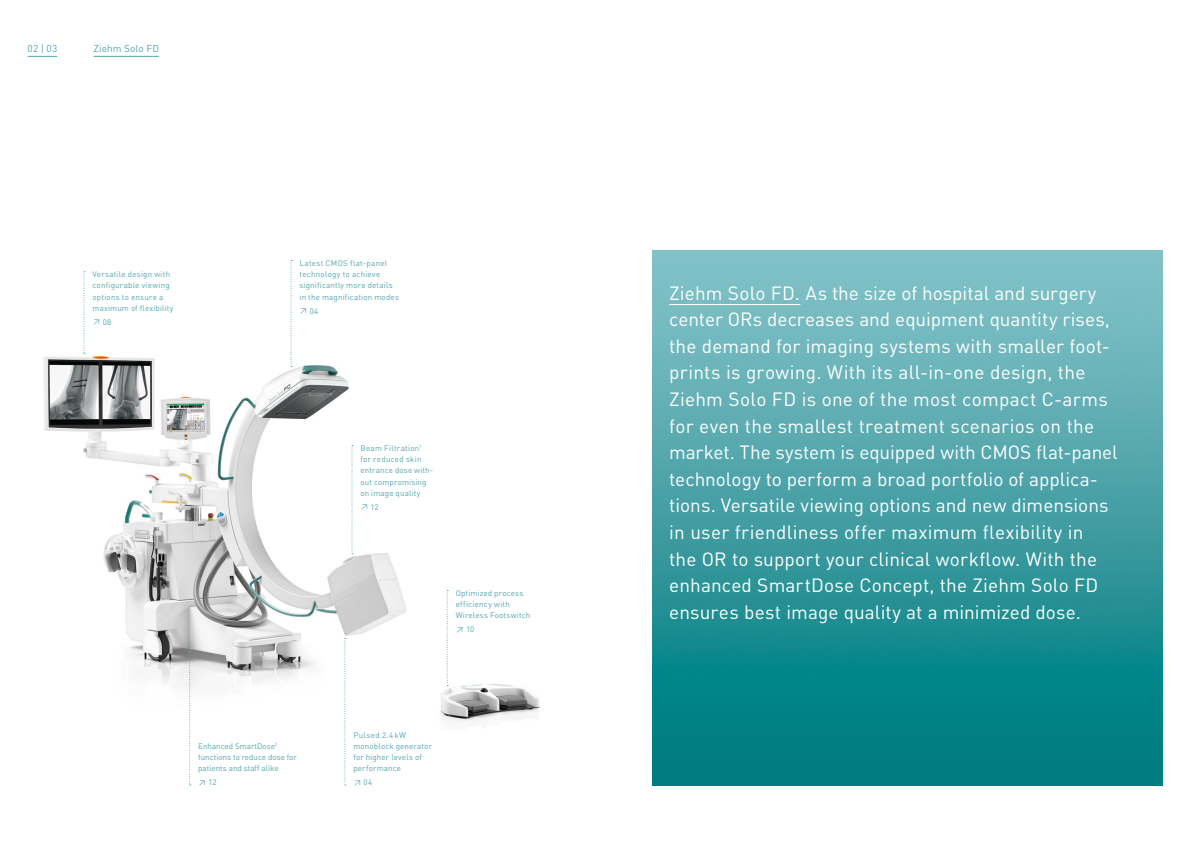
<style>
.page{position:relative;width:1191px;height:842px;background:#fff}
.page>*{position:absolute;margin:0;border:0;box-sizing:border-box;transform-origin:0 0}
.t1{font:19px/26.6px "DIN";letter-spacing:.01em;color:#fff}
.t2{font:10px "DIN";letter-spacing:.01em;color:#54a6ab}
.t3{font:8px/11.2px "DIN";letter-spacing:.02em;color:#54a6ab}
.t4{font:8px/11.2px "DIN";color:#54a6ab}
</style>
<div class="page">
<img style="left:652px;top:251px;width:510px;height:534px">
<img style="left:440px;top:659px;width:100px;height:63px">
<img style="left:43px;top:348px;width:363px;height:341px">
<hr style="left:94px;top:56px;width:65px;height:1px;background:#54a6ab">
<svg style="left:84px;top:271px;width:1px;height:83px"></svg>
<svg style="left:291px;top:260px;width:1px;height:107px"></svg>
<svg style="left:351px;top:445px;width:2px;height:109px"></svg>
<svg style="left:344px;top:638px;width:2px;height:147px"></svg>
<svg style="left:189px;top:651px;width:2px;height:134px"></svg>
<svg style="left:447px;top:590px;width:1px;height:96px"></svg>
<svg style="left:28px;top:56px;width:29px;height:1px"></svg>
<hr style="left:669px;top:304px;width:131px;height:1px;background:#fff">
<p class="t2" style="left:28px;top:43px;width:31px">02 | 03</p>
<p class="t2" style="left:94px;top:43px;width:67px">Ziehm Solo FD</p>
<p class="t3" style="left:92px;top:269px;width:82px">Versatile design with configurable viewing options to ensure a maximum of flexibility</p>
<p class="t3" style="left:92px;top:316px;width:20px">≥ 08</p>
<p class="t3" style="left:299px;top:257px;width:101px">Latest CMOS flat-panel technology to achieve significantly more details in the magnification modes</p>
<p class="t3" style="left:299px;top:305px;width:20px">≥ 04</p>
<p class="t4" style="left:198px;top:740px;width:100px">Enhanced SmartDose<sup>2 </sup>functions to reduce dose for patients and staff alike</p>
<p class="t3" style="left:198px;top:777px;width:20px">≥ 12</p>
<p class="t3" style="left:360px;top:442px;width:74px">Beam Filtration<sup>1 </sup>for reduced skin entrance dose with&shy;out compromising on image quality</p>
<p class="t3" style="left:360px;top:501px;width:20px">≥ 12</p>
<p class="t3" style="left:456px;top:587px;width:76px">Optimized process efficiency with<br>Wireless Footswitch</p>
<p class="t3" style="left:456px;top:624px;width:20px">≥ 10</p>
<p class="t3" style="left:353px;top:729px;width:80px">Pulsed 2.4 kW monoblock generator for higher levels of performance</p>
<p class="t3" style="left:353px;top:777px;width:20px">≥ 04</p>
<p class="t1" style="left:669px;top:279px;width:450px">Ziehm Solo FD. As the size of hospital and surgery center ORs decreases and equipment quantity rises, the demand for imaging systems with smaller foot&shy;prints is growing. With its all-in-one design, the Ziehm Solo FD is one of the most compact C-arms for even the smallest treatment scenarios on the market. The system is equipped with CMOS flat-panel technology to perform a broad portfolio of applica&shy;tions. Versatile viewing options and new dimensions in user friendliness offer maximum flexibility in<br>the OR to support your clinical workflow. With the enhanced SmartDose Concept, the Ziehm Solo FD ensures best image quality at a minimized dose.</p>
</div>
